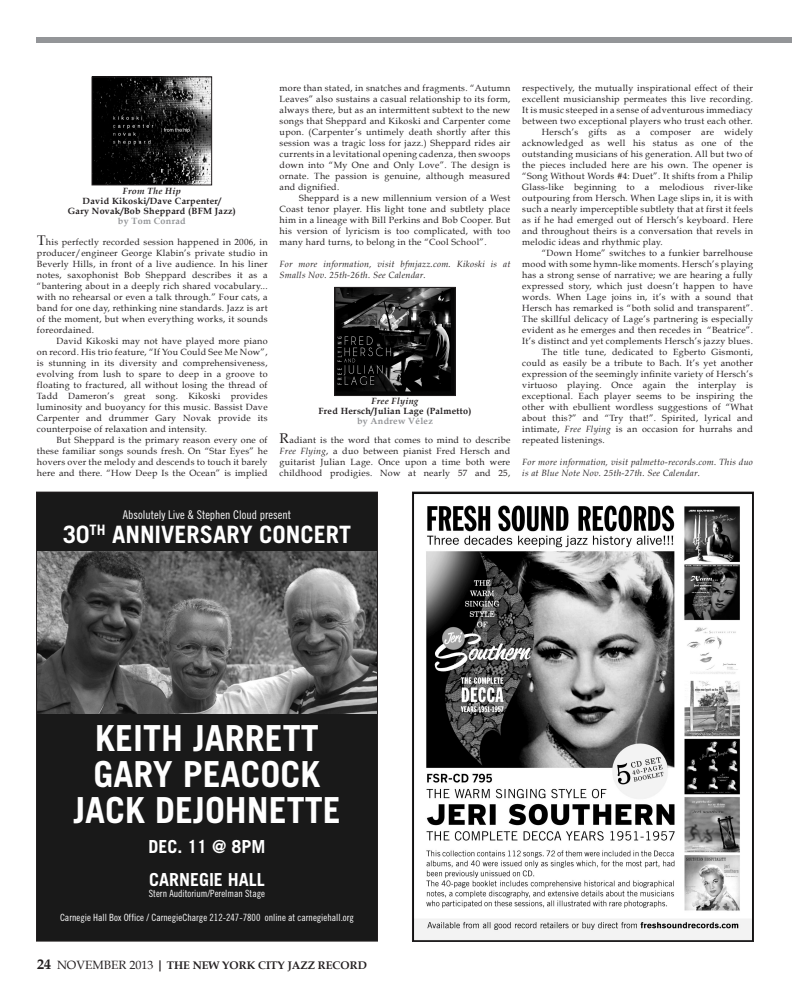
<style>
.page{position:relative;width:792px;height:1008px;background:#fff}
.page>*{position:absolute;margin:0;border:0;box-sizing:border-box;transform-origin:0 0}
.t1{font:700 35.9px/35.9px "Trade Gothic LT Std";color:#fff;text-align:center}
.t2{font:700 23.9px "Trade Gothic LT Std";color:#fff}
.t3{font:700 18px/32.9px "Trade Gothic LT Std";color:#fff}
.t4{font:12px "Trade Gothic LT Std Cn 18";color:#fff}
.t5{font:700 11px "Book Antiqua";color:#231f20}
.t6{font:10px "Trade Gothic LT Std Cn 18";color:#fff}
.t7{font:9px/11px "Book Antiqua";letter-spacing:.03em;color:#231f20;text-align:justify}
.t8{font:italic 9px/11px "Book Antiqua";letter-spacing:.03em;color:#231f20}
.t9{font:700 9px/10px "Book Antiqua";letter-spacing:.03em;color:#231f20;text-align:center}
.t10{font:700 9px "Book Antiqua";letter-spacing:.03em;color:#939598}
.t11{font:italic 700 9px "Book Antiqua";letter-spacing:.03em;color:#231f20}
.s1{font-size:14px}
.s2{font-style:italic}
.s3{font-weight:400;font-size:12px}
.s4{font-size:12px}
</style>
<div class="page">
<div style="left:36px;top:37px;width:756px;height:6px;background:#939598"></div>
<img style="left:94px;top:78px;width:116px;height:105px">
<div style="left:92px;top:76px;width:120px;height:109px;border:1px solid #231f20"></div>
<img style="left:336px;top:289px;width:118px;height:105px">
<div style="left:334px;top:287px;width:122px;height:109px;border:1px solid #231f20"></div>
<div style="left:37px;top:492px;width:341px;height:449px;background:#191919"></div>
<img style="left:38px;top:552px;width:338px;height:162px">
<div style="left:36px;top:492px;width:342px;height:450px;border:1px solid #231f20"></div>
<img style="left:414px;top:494px;width:338px;height:446px">
<div style="left:412px;top:492px;width:342px;height:450px;border:1px solid #231f20"></div>
<p class="t11" style="left:123px;top:186px;width:59px">From The Hip</p>
<p class="t9" style="left:68px;top:196px;width:170px">David Kikoski/Dave Carpenter/<br>Gary Novak/Bob Sheppard (BFM Jazz)</p>
<p class="t10" style="left:118px;top:216px;width:69px">by Tom Conrad</p>
<p class="t7" style="left:37px;top:236px;width:232px"><span class="s1">T</span>his perfectly recorded session happened in 2006, in producer/engineer George Klabin’s private studio in Beverly Hills, in front of a live audience. In his liner notes, saxophonist Bob Sheppard describes it as a “bantering about in a deeply rich shared vocabulary... with no rehearsal or even a talk through.” Four cats, a band for one day, rethinking nine standards. Jazz is art of the moment, but when everything works, it sounds foreordained.</p>
<p class="t7" style="left:37px;top:335px;width:232px;text-indent:19px">David Kikoski may not have played more piano on record. His trio feature, “If You Could See Me Now”, is stunning in its diversity and comprehensiveness, evolving from lush to spare to deep in a groove to floating to fractured, all without losing the thread of Tadd Dameron’s great song. Kikoski provides luminosity and buoyancy for this music. Bassist Dave Carpenter and drummer Gary Novak provide its counterpoise of relaxation and intensity.</p>
<p class="t7" style="left:37px;top:434px;width:232px;text-indent:19px">But Sheppard is the primary reason every one of these familiar songs sounds fresh. On “Star Eyes” he hovers over the melody and descends to touch it barely here and there. “How Deep Is the Ocean” is implied</p>
<p class="t7" style="left:280px;top:82px;width:232px">more than stated, in snatches and fragments. “Autumn Leaves” also sustains a casual relationship to its form, always there, but as an intermittent subtext to the new songs that Sheppard and Kikoski and Carpenter come upon. (Carpenter’s untimely death shortly after this session was a tragic loss for jazz.) Sheppard rides air currents in a levitational opening cadenza, then swoops down into “My One and Only Love”. The design is ornate. The passion is genuine, although measured and dignified.</p>
<p class="t7" style="left:280px;top:192px;width:232px;text-indent:19px">Sheppard is a new millennium version of a West Coast tenor player. His light tone and subtlety place him in a lineage with Bill Perkins and Bob Cooper. But his version of lyricism is too complicated, with too many hard turns, to belong in the “Cool School”.</p>
<p class="t8" style="left:280px;top:259px;width:232px">For more information, visit bfmjazz.com. Kikoski is at<br>Smalls Nov. 25th-26th. See Calendar.</p>
<p class="t11" style="left:372px;top:396px;width:48px">Free Flying</p>
<p class="t9" style="left:319px;top:406px;width:154px">Fred Hersch/Julian Lage (Palmetto)</p>
<p class="t10" style="left:357px;top:416px;width:77px">by Andrew Vélez</p>
<p class="t7" style="left:280px;top:434px;width:232px"><span class="s1">R</span>adiant is the word that comes to mind to describe <span class="s2">Free Flying</span>, a duo between pianist Fred Hersch and guitarist Julian Lage. Once upon a time both were childhood prodigies. Now at nearly 57 and 25,</p>
<p class="t7" style="left:522px;top:82px;width:232px">respectively, the mutually inspirational effect of their</p>
<p class="t7" style="left:522px;top:93px;width:232px">excellent musicianship permeates this live recording.</p>
<p class="t7" style="left:522px;top:104px;width:232px">It is music steeped in a sense of adventurous immediacy</p>
<p class="t7" style="left:522px;top:115px;width:232px">between two exceptional players who trust each other.</p>
<p class="t7" style="left:542px;top:126px;width:213px">Hersch’s gifts as a composer are widely</p>
<p class="t7" style="left:522px;top:137px;width:232px">acknowledged as well his status as one of the</p>
<p class="t7" style="left:522px;top:148px;width:232px">outstanding musicians of his generation. All but two of</p>
<p class="t7" style="left:522px;top:159px;width:232px">the pieces included here are his own. The opener is</p>
<p class="t7" style="left:522px;top:170px;width:232px">“Song Without Words #4: Duet”. It shifts from a Philip</p>
<p class="t7" style="left:522px;top:181px;width:232px">Glass-like beginning to a melodious river-like</p>
<p class="t7" style="left:522px;top:192px;width:232px">outpouring from Hersch. When Lage slips in, it is with</p>
<p class="t7" style="left:522px;top:203px;width:232px">such a nearly imperceptible subtlety that at first it feels</p>
<p class="t7" style="left:522px;top:214px;width:232px">as if he had emerged out of Hersch’s keyboard. Here</p>
<p class="t7" style="left:522px;top:225px;width:232px">and throughout theirs is a conversation that revels in</p>
<p class="t7" style="left:522px;top:236px;width:142px">melodic ideas and rhythmic play.</p>
<p class="t7" style="left:542px;top:247px;width:213px">“Down Home” switches to a funkier barrelhouse</p>
<p class="t7" style="left:522px;top:258px;width:232px">mood with some hymn-like moments. Hersch’s playing</p>
<p class="t7" style="left:522px;top:269px;width:232px">has a strong sense of narrative; we are hearing a fully</p>
<p class="t7" style="left:522px;top:280px;width:232px">expressed story, which just doesn’t happen to have</p>
<p class="t7" style="left:522px;top:291px;width:232px">words. When Lage joins in, it’s with a sound that</p>
<p class="t7" style="left:522px;top:302px;width:232px">Hersch has remarked is “both solid and transparent”.</p>
<p class="t7" style="left:522px;top:313px;width:232px">The skillful delicacy of Lage’s partnering is especially</p>
<p class="t7" style="left:522px;top:324px;width:232px">evident as he emerges and then recedes in “Beatrice”.</p>
<p class="t7" style="left:522px;top:335px;width:232px">It’s distinct and yet complements Hersch’s jazzy blues.</p>
<p class="t7" style="left:542px;top:346px;width:213px">The title tune, dedicated to Egberto Gismonti,</p>
<p class="t7" style="left:522px;top:357px;width:232px">could as easily be a tribute to Bach. It’s yet another</p>
<p class="t7" style="left:522px;top:368px;width:232px">expression of the seemingly infinite variety of Hersch’s</p>
<p class="t7" style="left:522px;top:379px;width:232px">virtuoso playing. Once again the interplay is</p>
<p class="t7" style="left:522px;top:390px;width:232px">exceptional. Each player seems to be inspiring the</p>
<p class="t7" style="left:522px;top:401px;width:232px">other with ebullient wordless suggestions of “What</p>
<p class="t7" style="left:522px;top:412px;width:232px">about this?” and “Try that!”. Spirited, lyrical and</p>
<p class="t7" style="left:522px;top:423px;width:232px">intimate, <span class="s2">Free Flying</span> is an occasion for hurrahs and</p>
<p class="t7" style="left:522px;top:434px;width:84px">repeated listenings.</p>
<p class="t8" style="left:522px;top:457px;width:232px">For more information, visit palmetto-records.com. This duo is at Blue Note Nov. 25th-27th. See Calendar.</p>
<h3 class="t4" style="left:123px;top:507px;width:170px">Absolutely Live &amp; Stephen Cloud present</h3>
<h2 class="t2" style="left:63px;top:519px;width:290px">30<sup>TH</sup> ANNIVERSARY CONCERT</h2>
<h1 class="t1" style="left:73px;top:720px;width:269px">KEITH JARRETT<br>GARY PEACOCK<br>JACK DEJOHNETTE</h1>
<h3 class="t3" style="left:148px;top:830px;width:119px">DEC. 11 @ 8PM<br>CARNEGIE HALL</h3>
<p class="t6" style="left:149px;top:887px;width:118px">Stern Auditorium/Perelman Stage</p>
<p class="t6" style="left:60px;top:911px;width:295px">Carnegie Hall Box Office / CarnegieCharge 212-247-7800 online at carnegiehall.org</p>
<p class="t5" style="left:37px;top:959px;width:331px"><span class="s1">24</span> <span class="s3">NOVEMBER 2013</span> <span class="s4">|</span> THE NEW YORK CITY JAZZ RECORD</p>
</div>
